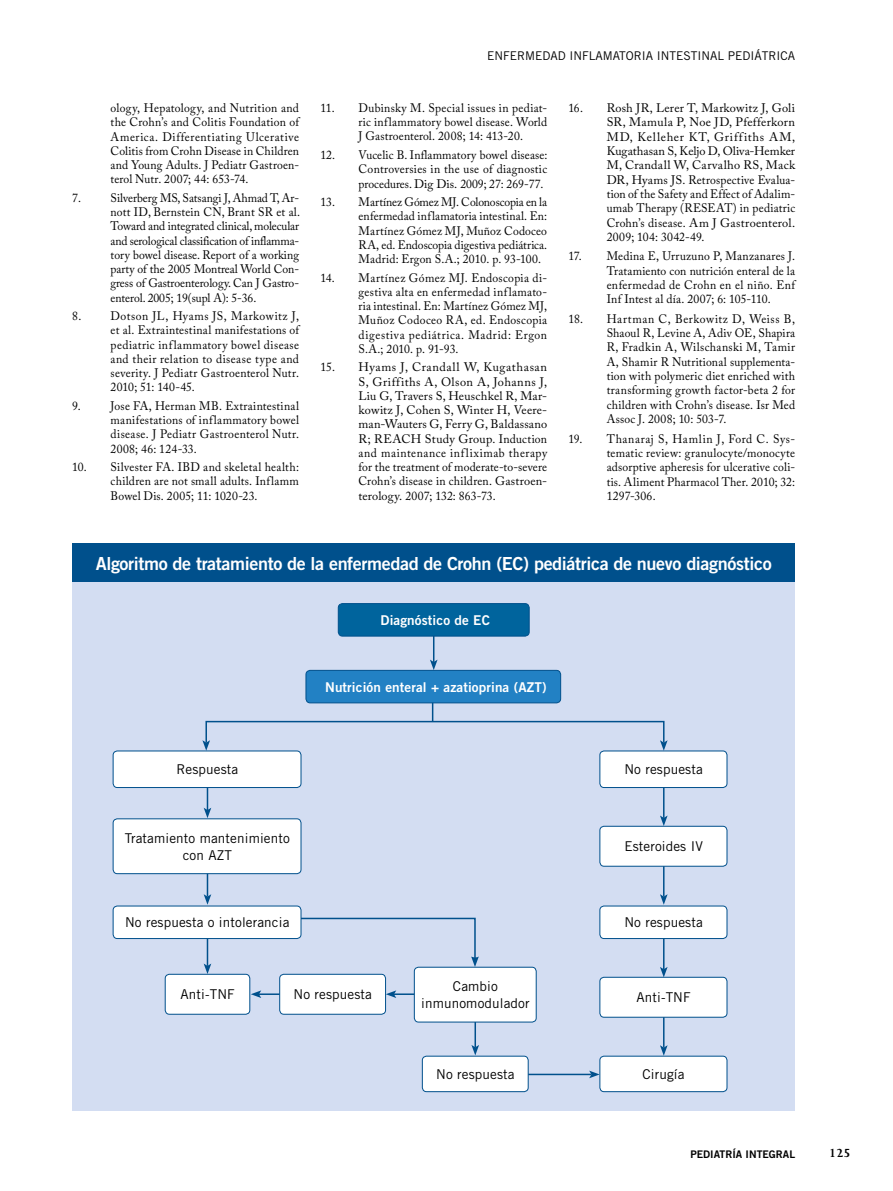
<style>
.page{position:relative;width:893px;height:1191px;background:#fff}
.page>*{position:absolute;margin:0;border:0;box-sizing:border-box;transform-origin:0 0}
.t1{font:18px "Trade Gothic Bold Two";letter-spacing:-.02em;color:#fff}
.t2{font:13.5px/17.2px "Trade Gothic";letter-spacing:.01em;color:#000;text-align:center}
.t3{font:13.5px "Trade Gothic Bold Two";letter-spacing:.01em;color:#fff}
.t4{font:700 13.5px "Joanna MT Std";color:#000}
.t5{font:12.3px/14.2px "Adobe Caslon Pro";letter-spacing:.02em;color:#000;text-align:justify;scale:.95 1}
.t6{font:12px "Trade Gothic";color:#000}
.t7{font:10.5px "Trade Gothic Bold Two";color:#000}
</style>
<div class="page">
<div style="left:72px;top:576px;width:723px;height:534px;background:#d3ddf2"></div>
<div style="left:72px;top:543px;width:723px;height:38px;background:#00508c"></div>
<svg style="left:287px;top:917px;width:192px;height:50px"></svg>
<hr style="left:433px;top:621px;width:1px;height:41px;background:#00508c">
<svg style="left:430px;top:659px;width:8px;height:11px"></svg>
<hr style="left:207px;top:770px;width:1px;height:40px;background:#00508c">
<svg style="left:204px;top:807px;width:7px;height:11px"></svg>
<hr style="left:207px;top:856px;width:1px;height:40px;background:#00508c">
<svg style="left:204px;top:894px;width:7px;height:10px"></svg>
<hr style="left:207px;top:925px;width:1px;height:41px;background:#00508c">
<svg style="left:204px;top:963px;width:7px;height:11px"></svg>
<hr style="left:663px;top:777px;width:1px;height:41px;background:#00508c">
<svg style="left:660px;top:815px;width:8px;height:11px"></svg>
<hr style="left:663px;top:856px;width:1px;height:40px;background:#00508c">
<svg style="left:660px;top:894px;width:8px;height:10px"></svg>
<hr style="left:663px;top:929px;width:1px;height:40px;background:#00508c">
<svg style="left:660px;top:967px;width:8px;height:10px"></svg>
<hr style="left:474px;top:1007px;width:2px;height:40px;background:#00508c">
<svg style="left:471px;top:1045px;width:8px;height:10px"></svg>
<hr style="left:663px;top:1007px;width:1px;height:40px;background:#00508c">
<svg style="left:660px;top:1045px;width:8px;height:10px"></svg>
<hr style="left:259px;top:993px;width:32px;height:2px;background:#00508c">
<svg style="left:251px;top:990px;width:10px;height:8px"></svg>
<hr style="left:394px;top:993px;width:32px;height:2px;background:#00508c">
<svg style="left:386px;top:990px;width:10px;height:8px"></svg>
<hr style="left:526px;top:1073px;width:65px;height:2px;background:#00508c">
<svg style="left:589px;top:1070px;width:11px;height:8px"></svg>
<div style="left:113px;top:751px;width:188px;height:36px;background:#fff;border-radius:4px"></div>
<div style="left:113px;top:750px;width:188px;height:37px;border:1px solid #00508c;border-radius:4px"></div>
<div style="left:113px;top:819px;width:188px;height:54px;background:#fff;border-radius:4px"></div>
<div style="left:113px;top:818px;width:188px;height:56px;border:1px solid #00508c;border-radius:4px"></div>
<div style="left:113px;top:906px;width:188px;height:32px;background:#fff;border-radius:4px"></div>
<div style="left:113px;top:905px;width:188px;height:33px;border:1px solid #00508c;border-radius:4px"></div>
<div style="left:165px;top:974px;width:85px;height:40px;background:#fff;border-radius:4px"></div>
<div style="left:165px;top:974px;width:85px;height:40px;border:1px solid #00508c;border-radius:4px"></div>
<div style="left:280px;top:974px;width:106px;height:40px;background:#fff;border-radius:4px"></div>
<div style="left:279px;top:974px;width:107px;height:40px;border:1px solid #00508c;border-radius:4px"></div>
<div style="left:422px;top:1056px;width:106px;height:35px;background:#fff;border-radius:4px"></div>
<div style="left:422px;top:1056px;width:106px;height:35px;border:1px solid #00508c;border-radius:4px"></div>
<div style="left:414px;top:967px;width:122px;height:55px;background:#fff;border-radius:4px"></div>
<div style="left:414px;top:967px;width:122px;height:55px;border:1px solid #00508c;border-radius:4px"></div>
<div style="left:600px;top:751px;width:127px;height:36px;background:#fff;border-radius:4px"></div>
<div style="left:600px;top:750px;width:127px;height:37px;border:1px solid #00508c;border-radius:4px"></div>
<div style="left:600px;top:826px;width:127px;height:40px;background:#fff;border-radius:4px"></div>
<div style="left:600px;top:826px;width:127px;height:40px;border:1px solid #00508c;border-radius:4px"></div>
<div style="left:600px;top:906px;width:127px;height:32px;background:#fff;border-radius:4px"></div>
<div style="left:600px;top:905px;width:127px;height:33px;border:1px solid #00508c;border-radius:4px"></div>
<div style="left:600px;top:977px;width:127px;height:40px;background:#fff;border-radius:4px"></div>
<div style="left:600px;top:977px;width:127px;height:40px;border:1px solid #00508c;border-radius:4px"></div>
<div style="left:600px;top:1056px;width:127px;height:35px;background:#fff;border-radius:4px"></div>
<div style="left:600px;top:1056px;width:127px;height:35px;border:1px solid #00508c;border-radius:4px"></div>
<div style="left:205px;top:721px;width:459px;height:22px;border:2px solid #00508c"></div>
<svg style="left:202px;top:740px;width:8px;height:10px"></svg>
<svg style="left:660px;top:740px;width:8px;height:10px"></svg>
<hr style="left:432px;top:689px;width:1px;height:32px;background:#00508c">
<div style="left:338px;top:603px;width:191px;height:33px;background:#00649d;border-radius:4px"></div>
<div style="left:338px;top:603px;width:191px;height:33px;border:1px solid #00508c;border-radius:4px"></div>
<div style="left:306px;top:670px;width:255px;height:33px;background:#2281c4;border-radius:4px"></div>
<div style="left:306px;top:670px;width:255px;height:33px;border:1px solid #00508c;border-radius:4px"></div>
<p class="t5" style="left:111px;top:101px;width:200px">ology, Hepatology, and Nutrition and the Crohn’s and Colitis Foundation of America. Differentiating Ulcerative Colitis from Crohn Disease in Children and Young Adults. J Pediatr Gastroen&shy;terol Nutr. 2007; 44: 653-74.</p>
<p class="t5" style="left:111px;top:190px;width:201px;text-indent:-38px">7. Silverberg MS, Satsangi J, Ahmad T, Ar&shy;nott ID, Bernstein CN, Brant SR et al.<br>Toward and integrated clinical, molecular and serological classification of inflamma&shy;tory bowel disease. Report of a working party of the 2005 Montreal World Con&shy;gress of Gastroenterology. Can J Gastro&shy;enterol. 2005; 19(supl A): 5-36.</p>
<p class="t5" style="left:111px;top:309px;width:200px;text-indent:-38px">8. Dotson JL, Hyams JS, Markowitz J, et al. Extraintestinal manifestations of pediatric inflammatory bowel disease and their relation to disease type and severity. J Pediatr Gastroenterol Nutr.<br>2010; 51: 140-45.</p>
<p class="t5" style="left:72px;top:398px;width:10px">9.</p>
<p class="t5" style="left:111px;top:398px;width:200px">Jose FA, Herman MB. Extraintestinal manifestations of inflammatory bowel disease. J Pediatr Gastroenterol Nutr.<br>2008; 46: 124-33.</p>
<p class="t5" style="left:111px;top:460px;width:200px;text-indent:-38px">10. Silvester FA. IBD and skeletal health: children are not small adults. Inflamm Bowel Dis. 2005; 11: 1020-23.</p>
<p class="t6" style="left:487px;top:49px;width:309px">Enfermedad inflamatoria intestinal pediátrica</p>
<p class="t5" style="left:359px;top:101px;width:200px;text-indent:-38px">11. Dubinsky M. Special issues in pediat&shy;ric inflammatory bowel disease. World J Gastroenterol. 2008; 14: 413-20.</p>
<p class="t5" style="left:359px;top:148px;width:200px;text-indent:-38px">12. Vucelic B. Inflammatory bowel disease:<br>Controversies in the use of diagnostic procedures. Dig Dis. 2009; 27: 269-77.</p>
<p class="t5" style="left:359px;top:195px;width:200px;text-indent:-38px">13. Martínez Gómez MJ. Colonoscopia en la enfermedad inflamatoria intestinal. En:<br>Martínez Gómez MJ, Muñoz Codoceo RA, ed. Endoscopia digestiva pediátrica.<br>Madrid: Ergon S.A.; 2010. p. 93-100.</p>
<p class="t5" style="left:359px;top:270px;width:200px;text-indent:-38px">14. Martínez Gómez MJ. Endoscopia di&shy;gestiva alta en enfermedad inflamato&shy;ria intestinal. En: Martínez Gómez MJ, Muñoz Codoceo RA, ed. Endoscopia digestiva pediátrica. Madrid: Ergon S.A.; 2010. p. 91-93.</p>
<p class="t5" style="left:359px;top:360px;width:200px;text-indent:-38px">15. Hyams J, Crandall W, Kugathasan S, Griffiths A, Olson A, Johanns J, Liu G, Travers S, Heuschkel R, Mar&shy;kowitz J, Cohen S, Winter H, Veere&shy;man-Wauters G, Ferry G, Baldassano R; REACH Study Group. Induction and maintenance infliximab therapy for the treatment of moderate-to-severe Crohn’s disease in children. Gastroen&shy;terology. 2007; 132: 863-73.</p>
<p class="t5" style="left:607px;top:100px;width:200px;text-indent:-38px">16. Rosh JR, Lerer T, Markowitz J, Goli SR, Mamula P, Noe JD, Pfefferkorn MD, Kelleher KT, Griffiths AM, Kugathasan S, Keljo D, Oliva-Hemker M, Crandall W, Carvalho RS, Mack DR, Hyams JS. Retrospective Evalua&shy;tion of the Safety and Effect of Adalim&shy;umab Therapy (RESEAT) in pediatric Crohn’s disease. Am J Gastroenterol.<br>2009; 104: 3042-49.</p>
<p class="t5" style="left:607px;top:249px;width:200px;text-indent:-38px">17. Medina E, Urruzuno P, Manzanares J.<br>Tratamiento con nutrición enteral de la enfermedad de Crohn en el niño. Enf Inf Intest al día. 2007; 6: 105-110.</p>
<p class="t5" style="left:607px;top:311px;width:200px;text-indent:-38px">18. Hartman C, Berkowitz D, Weiss B, Shaoul R, Levine A, Adiv OE, Shapira R, Fradkin A, Wilschanski M, Tamir A, Shamir R Nutritional supplementa&shy;tion with polymeric diet enriched with transforming growth factor-beta 2 for children with Crohn’s disease. Isr Med Assoc J. 2008; 10: 503-7.</p>
<p class="t5" style="left:607px;top:431px;width:200px;text-indent:-38px">19. Thanaraj S, Hamlin J, Ford C. Sys&shy;tematic review: granulocyte/monocyte adsorptive apheresis for ulcerative coli&shy;tis. Aliment Pharmacol Ther. 2010; 32:<br>1297-306.</p>
<h1 class="t1" style="left:96px;top:552px;width:677px">Algoritmo de tratamiento de la enfermedad de Crohn (EC) pediátrica de nuevo diagnóstico</h1>
<p class="t3" style="left:380px;top:612px;width:111px">Diagnóstico de EC</p>
<p class="t2" style="left:176px;top:761px;width:63px">Respuesta</p>
<p class="t2" style="left:125px;top:829px;width:167px">Tratamiento mantenimiento con AZT</p>
<p class="t2" style="left:125px;top:913px;width:166px">No respuesta o intolerancia</p>
<p class="t3" style="left:325px;top:678px;width:223px">Nutrición enteral + azatioprina (AZT)</p>
<p class="t2" style="left:180px;top:985px;width:56px">Anti-TNF</p>
<p class="t2" style="left:294px;top:985px;width:80px">No respuesta</p>
<p class="t2" style="left:421px;top:977px;width:110px">Cambio inmunomodulador</p>
<p class="t2" style="left:436px;top:1065px;width:80px">No respuesta</p>
<p class="t2" style="left:624px;top:761px;width:80px">No respuesta</p>
<p class="t2" style="left:624px;top:837px;width:80px">Esteroides IV</p>
<p class="t2" style="left:624px;top:913px;width:80px">No respuesta</p>
<p class="t2" style="left:636px;top:988px;width:56px">Anti-TNF</p>
<p class="t2" style="left:643px;top:1065px;width:44px">Cirugía</p>
<p class="t7" style="left:690px;top:1148px;width:106px">PEDIATRÍA INTEGRAL</p>
<p class="t4" style="left:829px;top:1146px;width:23px">125</p>
</div>
